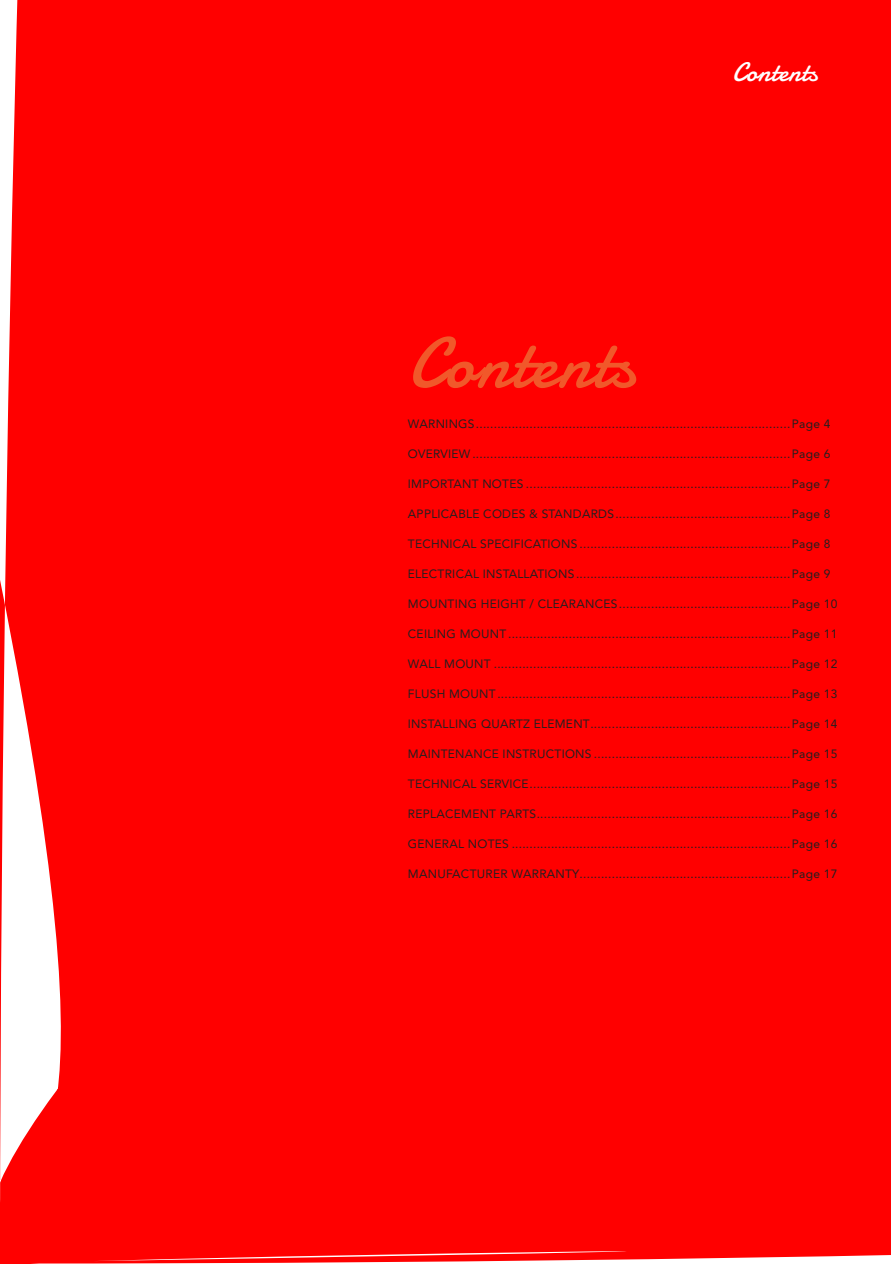
<style>
.page{position:relative;width:891px;height:1264px;background:#f00}
.page>*{position:absolute;margin:0;border:0;box-sizing:border-box;transform-origin:0 0}
.t1{font:72.15px "Damion";letter-spacing:.02em;color:#f1582a}
.t2{font:27px "Damion";letter-spacing:.02em;color:#fff}
.t3{font:12px "Avenir LT Std";letter-spacing:.02em;color:#231f20}
</style>
<div class="page">
<div style="left:54px;top:56px;width:783px;height:35px;background:#f00"></div>
<h2 class="t2" style="left:733px;top:62px;width:86px">Contents</h2>
<h1 class="t1" style="left:408px;top:336px;width:228px">Contents</h1>
<p class="t3" style="left:408px;top:419px;width:424px">WARNINGS ........................................................................................Page 4</p>
<p class="t3" style="left:408px;top:449px;width:424px">OVERVIEW .........................................................................................Page 6</p>
<p class="t3" style="left:408px;top:479px;width:424px">IMPORTANT NOTES ..........................................................................Page 7</p>
<p class="t3" style="left:408px;top:509px;width:424px">APPLICABLE CODES &amp; STANDARDS .................................................Page 8</p>
<p class="t3" style="left:408px;top:539px;width:424px">TECHNICAL SPECIFICATIONS ...........................................................Page 8</p>
<p class="t3" style="left:408px;top:569px;width:424px">ELECTRICAL INSTALLATIONS ............................................................Page 9</p>
<p class="t3" style="left:408px;top:599px;width:431px">MOUNTING HEIGHT / CLEARANCES ................................................Page 10</p>
<p class="t3" style="left:408px;top:629px;width:431px">CEILING MOUNT ...............................................................................Page 11</p>
<p class="t3" style="left:408px;top:659px;width:431px">WALL MOUNT ...................................................................................Page 12</p>
<p class="t3" style="left:408px;top:689px;width:431px">FLUSH MOUNT ..................................................................................Page 13</p>
<p class="t3" style="left:408px;top:719px;width:431px">INSTALLING QUARTZ ELEMENT ........................................................Page 14</p>
<p class="t3" style="left:408px;top:749px;width:431px">MAINTENANCE INSTRUCTIONS .......................................................Page 15</p>
<p class="t3" style="left:408px;top:779px;width:431px">TECHNICAL SERVICE .........................................................................Page 15</p>
<p class="t3" style="left:408px;top:809px;width:431px">REPLACEMENT PARTS .......................................................................Page 16</p>
<p class="t3" style="left:408px;top:839px;width:431px">GENERAL NOTES ..............................................................................Page 16</p>
<p class="t3" style="left:408px;top:869px;width:431px">MANUFACTURER WARRANTY...........................................................Page 17</p>
</div>
